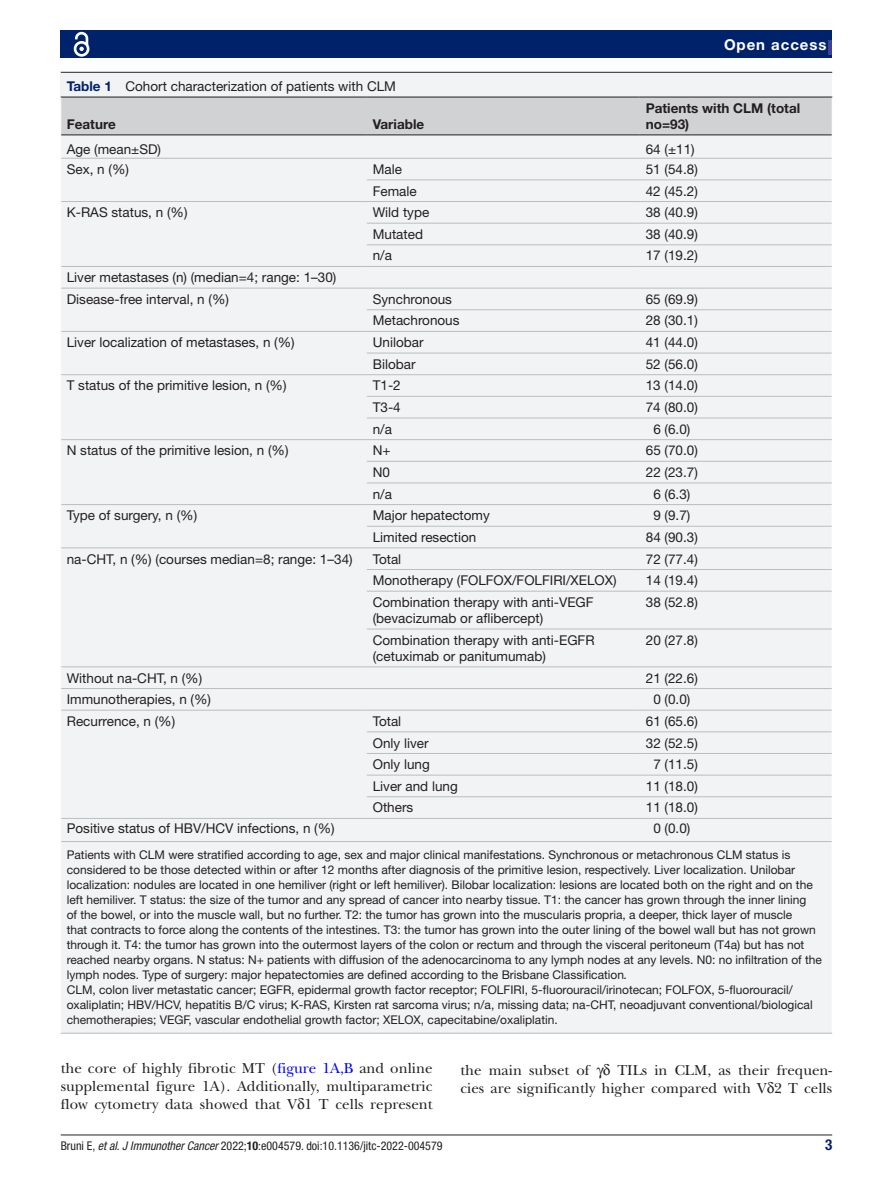
<style>
.page{position:relative;width:893px;height:1191px;background:#fff}
.page>*{position:absolute;margin:0;border:0;box-sizing:border-box;transform-origin:0 0}
.t1{font:15px/18px "New Baskerville";color:#231f20;text-align:justify}
.t2{font:700 15px "Helvetica Neue LT Std";letter-spacing:.065em;color:#fff}
.t3{font:700 condensed 15px "Helvetica Neue LT Std";color:#00226b}
.t4{font:13.5px/16.2px "Helvetica Neue LT Std";color:#231f20}
.t5{font:700 13.5px/16.2px "Helvetica Neue LT Std";color:#231f20}
.t6{font:12px/15px "Helvetica Neue LT Std";color:#231f20}
.t7{font:condensed 12px "Helvetica Neue LT Std";color:#231f20}
.s1{font-weight:700;color:#00226b}
.s2{font-style:italic}
.s3{color:#00f}
.s4{font-weight:700}
</style>
<div class="page">
<hr style="left:61px;top:1134px;width:771px;height:1px;background:#231f20">
<div style="left:61px;top:31px;width:771px;height:27px;background:#00226b"></div>
<hr style="left:828px;top:40px;width:4px;height:15px;background:#414099">
<svg style="left:73px;top:31px;width:17px;height:26px"></svg>
<div style="left:61px;top:73px;width:771px;height:960px;background:#f2f3f4"></div>
<hr style="left:61px;top:72px;width:771px;height:1px;background:#231f20">
<hr style="left:367px;top:591px;width:273px;height:1px;background:#bcbdc0">
<hr style="left:640px;top:591px;width:192px;height:1px;background:#bcbdc0">
<hr style="left:367px;top:629px;width:273px;height:1px;background:#bcbdc0">
<hr style="left:640px;top:629px;width:192px;height:1px;background:#bcbdc0">
<hr style="left:61px;top:666px;width:306px;height:1px;background:#bcbdc0">
<hr style="left:367px;top:666px;width:273px;height:1px;background:#bcbdc0">
<hr style="left:640px;top:666px;width:192px;height:1px;background:#bcbdc0">
<hr style="left:61px;top:688px;width:306px;height:1px;background:#bcbdc0">
<hr style="left:367px;top:688px;width:273px;height:1px;background:#bcbdc0">
<hr style="left:640px;top:688px;width:192px;height:1px;background:#bcbdc0">
<hr style="left:61px;top:710px;width:306px;height:1px;background:#bcbdc0">
<hr style="left:367px;top:710px;width:273px;height:1px;background:#bcbdc0">
<hr style="left:640px;top:710px;width:192px;height:1px;background:#bcbdc0">
<hr style="left:367px;top:731px;width:273px;height:1px;background:#bcbdc0">
<hr style="left:640px;top:731px;width:192px;height:1px;background:#bcbdc0">
<hr style="left:367px;top:753px;width:273px;height:1px;background:#bcbdc0">
<hr style="left:640px;top:753px;width:192px;height:1px;background:#bcbdc0">
<hr style="left:367px;top:775px;width:273px;height:1px;background:#bcbdc0">
<hr style="left:640px;top:775px;width:192px;height:1px;background:#bcbdc0">
<hr style="left:367px;top:796px;width:273px;height:1px;background:#bcbdc0">
<hr style="left:640px;top:796px;width:192px;height:1px;background:#bcbdc0">
<hr style="left:61px;top:818px;width:306px;height:1px;background:#bcbdc0">
<hr style="left:367px;top:818px;width:273px;height:1px;background:#bcbdc0">
<hr style="left:367px;top:841px;width:273px;height:1px;background:#bcbdc0">
<hr style="left:640px;top:818px;width:192px;height:1px;background:#bcbdc0">
<hr style="left:640px;top:841px;width:192px;height:1px;background:#bcbdc0">
<hr style="left:61px;top:841px;width:306px;height:1px;background:#bcbdc0">
<hr style="left:61px;top:1033px;width:306px;height:1px;background:#bcbdc0">
<hr style="left:367px;top:1033px;width:273px;height:1px;background:#bcbdc0">
<hr style="left:640px;top:1033px;width:192px;height:1px;background:#bcbdc0">
<svg style="left:60px;top:97px;width:773px;height:494px"></svg>
<p class="t4" style="left:67px;top:78px;width:331px"><span class="s1">Table 1</span> Cohort characterization of patients with CLM</p>
<p class="t5" style="left:67px;top:116px;width:51px">Feature</p>
<p class="t5" style="left:373px;top:116px;width:53px">Variable</p>
<p class="t2" style="left:724px;top:35px;width:104px">Open access</p>
<p class="t5" style="left:646px;top:99px;width:156px">Patients with CLM (total no=93)</p>
<p class="t4" style="left:67px;top:141px;width:96px">Age (mean±SD)</p>
<p class="t4" style="left:646px;top:141px;width:50px">64 (±11)</p>
<p class="t4" style="left:67px;top:161px;width:64px">Sex, n (%)</p>
<p class="t4" style="left:373px;top:161px;width:31px">Male</p>
<p class="t4" style="left:646px;top:161px;width:54px">51 (54.8)</p>
<p class="t4" style="left:373px;top:182px;width:46px">Female</p>
<p class="t4" style="left:646px;top:182px;width:54px">42 (45.2)</p>
<p class="t4" style="left:67px;top:204px;width:122px">K-RAS status, n (%)</p>
<p class="t4" style="left:373px;top:204px;width:58px">Wild type</p>
<p class="t4" style="left:646px;top:204px;width:54px">38 (40.9)</p>
<p class="t4" style="left:373px;top:226px;width:52px">Mutated</p>
<p class="t4" style="left:646px;top:226px;width:54px">38 (40.9)</p>
<p class="t4" style="left:373px;top:247px;width:21px">n/a</p>
<p class="t4" style="left:646px;top:247px;width:54px">17 (19.2)</p>
<p class="t4" style="left:67px;top:266px;width:271px;line-height:21.6px">Liver metastases (n) (median=4; range: 1–30)<br>Disease-free interval, n (%)</p>
<p class="t4" style="left:373px;top:291px;width:81px">Synchronous</p>
<p class="t4" style="left:646px;top:291px;width:54px">65 (69.9)</p>
<p class="t4" style="left:373px;top:312px;width:88px">Metachronous</p>
<p class="t4" style="left:646px;top:312px;width:54px">28 (30.1)</p>
<p class="t4" style="left:67px;top:334px;width:230px">Liver localization of metastases, n (%)</p>
<p class="t4" style="left:373px;top:334px;width:52px">Unilobar</p>
<p class="t4" style="left:646px;top:334px;width:54px">41 (44.0)</p>
<p class="t4" style="left:373px;top:356px;width:44px">Bilobar</p>
<p class="t4" style="left:646px;top:356px;width:54px">52 (56.0)</p>
<p class="t4" style="left:67px;top:377px;width:221px">T status of the primitive lesion, n (%)</p>
<p class="t4" style="left:373px;top:377px;width:30px">T1-2</p>
<p class="t4" style="left:646px;top:377px;width:54px">13 (14.0)</p>
<p class="t4" style="left:373px;top:399px;width:30px">T3-4</p>
<p class="t4" style="left:646px;top:399px;width:54px">74 (80.0)</p>
<p class="t4" style="left:373px;top:420px;width:21px">n/a</p>
<p class="t4" style="left:653px;top:420px;width:39px">6 (6.0)</p>
<p class="t4" style="left:67px;top:442px;width:223px">N status of the primitive lesion, n (%)</p>
<p class="t4" style="left:373px;top:442px;width:19px">N+</p>
<p class="t4" style="left:646px;top:442px;width:54px">65 (70.0)</p>
<p class="t4" style="left:373px;top:464px;width:19px">N0</p>
<p class="t4" style="left:646px;top:464px;width:54px">22 (23.7)</p>
<p class="t4" style="left:373px;top:485px;width:21px">n/a</p>
<p class="t4" style="left:653px;top:485px;width:39px">6 (6.3)</p>
<p class="t4" style="left:67px;top:507px;width:132px">Type of surgery, n (%)</p>
<p class="t4" style="left:373px;top:507px;width:119px">Major hepatectomy</p>
<p class="t4" style="left:653px;top:507px;width:39px">9 (9.7)</p>
<p class="t4" style="left:373px;top:529px;width:105px">Limited resection</p>
<p class="t4" style="left:646px;top:529px;width:54px">84 (90.3)</p>
<p class="t4" style="left:67px;top:550px;width:287px">na-CHT, n (%) (courses median=8; range: 1–34)</p>
<p class="t4" style="left:373px;top:550px;width:30px">Total</p>
<p class="t4" style="left:646px;top:550px;width:54px">72 (77.4)</p>
<p class="t4" style="left:373px;top:572px;width:245px">Monotherapy (FOLFOX/FOLFIRI/XELOX)</p>
<p class="t4" style="left:646px;top:572px;width:54px">14 (19.4)</p>
<p class="t4" style="left:373px;top:594px;width:222px">Combination therapy with anti-VEGF (bevacizumab or aflibercept)</p>
<p class="t4" style="left:646px;top:594px;width:54px">38 (52.8)</p>
<p class="t4" style="left:373px;top:631px;width:223px">Combination therapy with anti-EGFR (cetuximab or panitumumab)</p>
<p class="t4" style="left:646px;top:631px;width:54px">20 (27.8)</p>
<p class="t4" style="left:67px;top:669px;width:137px">Without na-CHT, n (%)</p>
<p class="t4" style="left:646px;top:669px;width:54px">21 (22.6)</p>
<p class="t4" style="left:67px;top:691px;width:146px">Immunotherapies, n (%)</p>
<p class="t4" style="left:653px;top:691px;width:39px">0 (0.0)</p>
<p class="t4" style="left:67px;top:713px;width:110px">Recurrence, n (%)</p>
<p class="t4" style="left:373px;top:713px;width:30px">Total</p>
<p class="t4" style="left:646px;top:713px;width:54px">61 (65.6)</p>
<p class="t4" style="left:373px;top:734px;width:57px">Only liver</p>
<p class="t4" style="left:646px;top:734px;width:54px">32 (52.5)</p>
<p class="t4" style="left:373px;top:756px;width:59px">Only lung</p>
<p class="t4" style="left:653px;top:756px;width:46px">7 (11.5)</p>
<p class="t4" style="left:373px;top:777px;width:87px">Liver and lung</p>
<p class="t4" style="left:646px;top:777px;width:54px">11 (18.0)</p>
<p class="t4" style="left:373px;top:799px;width:42px">Others</p>
<p class="t4" style="left:646px;top:799px;width:54px">11 (18.0)</p>
<p class="t4" style="left:67px;top:819px;width:270px">Positive status of HBV/HCV infections, n (%)</p>
<p class="t4" style="left:653px;top:819px;width:39px">0 (0.0)</p>
<p class="t6" style="left:67px;top:847px;width:757px">Patients with CLM were stratified according to age, sex and major clinical manifestations. Synchronous or metachronous CLM status is considered to be those detected within or after 12 months after diagnosis of the primitive lesion, respectively. Liver localization. Unilobar localization: nodules are located in one hemiliver (right or left hemiliver). Bilobar localization: lesions are located both on the right and on the left hemiliver. T status: the size of the tumor and any spread of cancer into nearby tissue. T1: the cancer has grown through the inner lining<br>of the bowel, or into the muscle wall, but no further. T2: the tumor has grown into the muscularis propria, a deeper, thick layer of muscle<br>that contracts to force along the contents of the intestines. T3: the tumor has grown into the outer lining of the bowel wall but has not grown through it. T4: the tumor has grown into the outermost layers of the colon or rectum and through the visceral peritoneum (T4a) but has not reached nearby organs. N status: N+ patients with diffusion of the adenocarcinoma to any lymph nodes at any levels. N0: no infiltration of the lymph nodes. Type of surgery: major hepatectomies are defined according to the Brisbane Classification<span class="s2">.<br></span>CLM, colon liver metastatic cancer; EGFR, epidermal growth factor receptor; FOLFIRI, 5-fluorouracil/irinotecan; FOLFOX, 5-fluorouracil/ oxaliplatin; HBV/HCV, hepatitis B/C virus; K-RAS, Kirsten rat sarcoma virus; n/a, missing data; na-CHT, neoadjuvant conventional/biological chemotherapies; VEGF, vascular endothelial growth factor; XELOX, capecitabine/oxaliplatin.</p>
<p class="t1" style="left:61px;top:1059px;width:373px">the core of highly fibrotic MT (<span class="s3">figure 1A,B</span> and online supplemental figure 1A). Additionally, multiparametric flow cytometry data showed that V 1 T cells represent</p>
<p class="t1" style="left:460px;top:1061px;width:131px">the main subset of</p>
<p class="t1" style="left:460px;top:1061px;width:373px;text-align:right">TILs in CLM, as their frequen-<br>cies are significantly higher compared with V 2 T cells</p>
<p class="t7" style="left:61px;top:1138px;width:383px">Bruni E, <span class="s2">et al</span>. <span class="s2">J Immunother Cancer</span> 2022;<span class="s4">10</span>:e004579. doi:10.1136/jitc-2022-004579</p>
<p class="t3" style="left:825px;top:1135px;width:9px">3</p>
</div>
